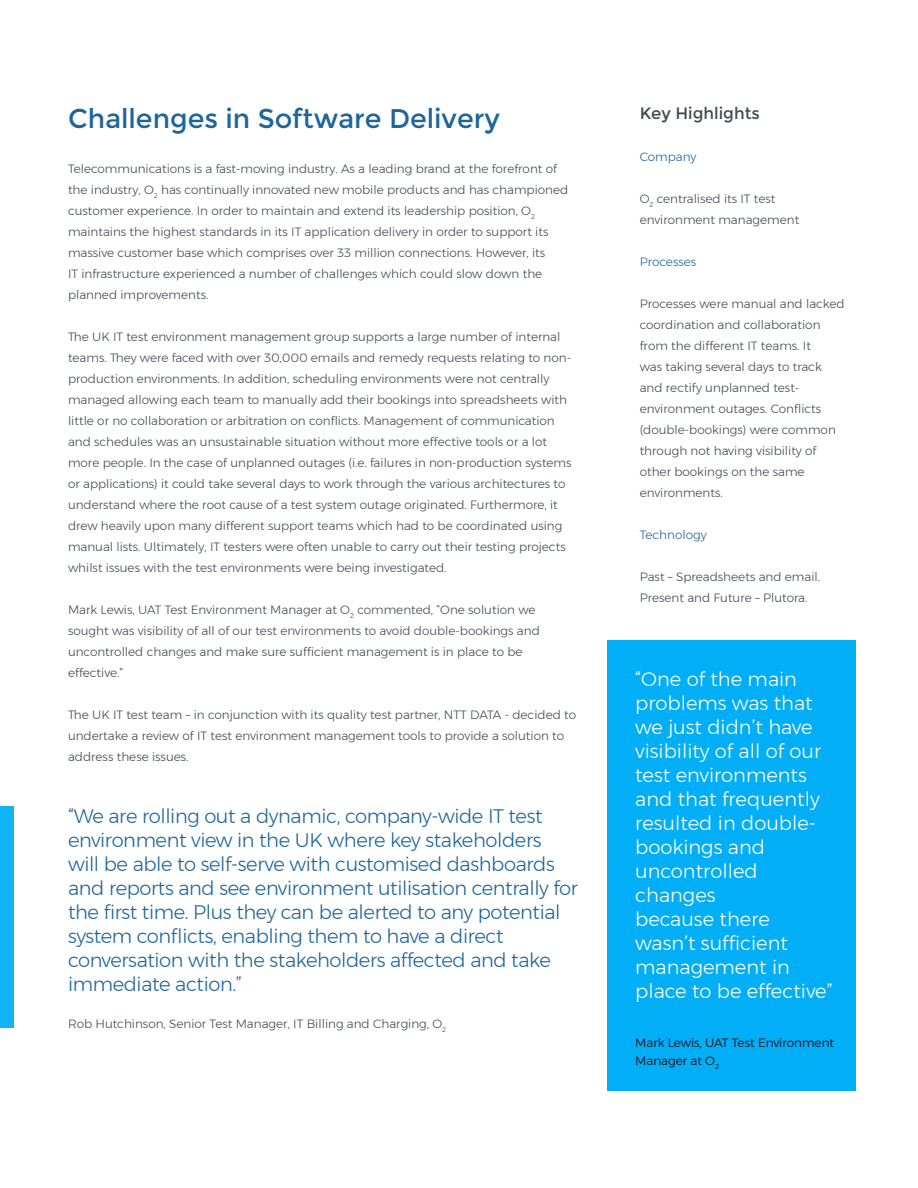
<style>
.page{position:relative;width:918px;height:1188px;background:#fff}
.page>*{position:absolute;margin:0;border:0;box-sizing:border-box;transform-origin:0 0}
.t1{font:27px "Montserrat";color:#1d659b}
.t2{font:300 19.5px/24px "Montserrat";letter-spacing:-.02em;color:#1d659b}
.t3{font:300 19.5px/24px "Montserrat";color:#fff}
.t4{font:16.5px "Montserrat";color:#404a51}
.t5{font:300 12px/21px "Montserrat";color:#404a51}
.t6{font:300 12px/18px "Montserrat";color:#000}
.t7{font:300 12px "Montserrat";color:#1d659b}
</style>
<div class="page">
<div style="left:0;top:807px;width:14px;height:221px;background:#11b3f6"></div>
<div style="left:608px;top:641px;width:248px;height:450px;background:#02aef6"></div>
<h1 class="t1" style="left:68px;top:106px;width:433px">Challenges in Software Delivery</h1>
<h3 class="t4" style="left:640px;top:106px;width:122px">Key Highlights</h3>
<p class="t7" style="left:640px;top:152px;width:58px">Company</p>
<p class="t5" style="left:640px;top:190px;width:161px">O<sub>2</sub> centralised its IT test environment management</p>
<p class="t7" style="left:640px;top:257px;width:58px">Processes</p>
<p class="t5" style="left:640px;top:295px;width:206px">Processes were manual and lacked coordination and collaboration from the different IT teams. It<br>was taking several days to track and rectify unplanned test&shy;environment outages. Conflicts (double-bookings) were common through not having visibility of other bookings on the same environments.</p>
<p class="t7" style="left:640px;top:530px;width:68px">Technology</p>
<p class="t5" style="left:640px;top:568px;width:182px">Past – Spreadsheets and email.<br>Present and Future – Plutora.</p>
<p class="t5" style="left:68px;top:159px;width:502px">Telecommunications is a fast-moving industry. As a leading brand at the forefront of the industry, O<sub>2</sub> has continually innovated new mobile products and has championed customer experience. In order to maintain and extend its leadership position, O<sub>2 </sub>maintains the highest standards in its IT application delivery in order to support its massive customer base which comprises over 33 million connections. However, its<br>IT infrastructure experienced a number of challenges which could slow down the planned improvements.</p>
<p class="t5" style="left:68px;top:327px;width:505px">The UK IT test environment management group supports a large number of internal teams. They were faced with over 30,000 emails and remedy requests relating to non&shy;production environments. In addition, scheduling environments were not centrally managed allowing each team to manually add their bookings into spreadsheets with little or no collaboration or arbitration on conflicts. Management of communication and schedules was an unsustainable situation without more effective tools or a lot more people. In the case of unplanned outages (i.e. failures in non-production systems or applications) it could take several days to work through the various architectures to understand where the root cause of a test system outage originated. Furthermore, it drew heavily upon many different support teams which had to be coordinated using manual lists. Ultimately, IT testers were often unable to carry out their testing projects whilst issues with the test environments were being investigated.</p>
<p class="t5" style="left:68px;top:600px;width:473px">Mark Lewis, UAT Test Environment Manager at O<sub>2</sub> commented, “One solution we sought was visibility of all of our test environments to avoid double-bookings and uncontrolled changes and make sure sufficient management is in place to be effective.”</p>
<p class="t5" style="left:68px;top:705px;width:510px">The UK IT test team – in conjunction with its quality test partner, NTT DATA - decided to undertake a review of IT test environment management tools to provide a solution to address these issues.</p>
<p class="t3" style="left:635px;top:669px;width:199px">“One of the main problems was that we just didn’t have visibility of all of our test environments and that frequently resulted in double&shy;bookings and uncontrolled changes<br>because there wasn’t sufficient management in place to be effective”</p>
<p class="t6" style="left:635px;top:1034px;width:200px">Mark Lewis, UAT Test Environment<br>Manager at O<sub>2</sub></p>
<p class="t2" style="left:68px;top:805px;width:511px">“We are rolling out a dynamic, company-wide IT test environment view in the UK where key stakeholders<br>will be able to self-serve with customised dashboards and reports and see environment utilisation centrally for the first time. Plus they can be alerted to any potential system conflicts, enabling them to have a direct conversation with the stakeholders affected and take immediate action.”</p>
<p class="t5" style="left:68px;top:1014px;width:380px">Rob Hutchinson, Senior Test Manager, IT Billing and Charging, O<sub>2</sub></p>
</div>
